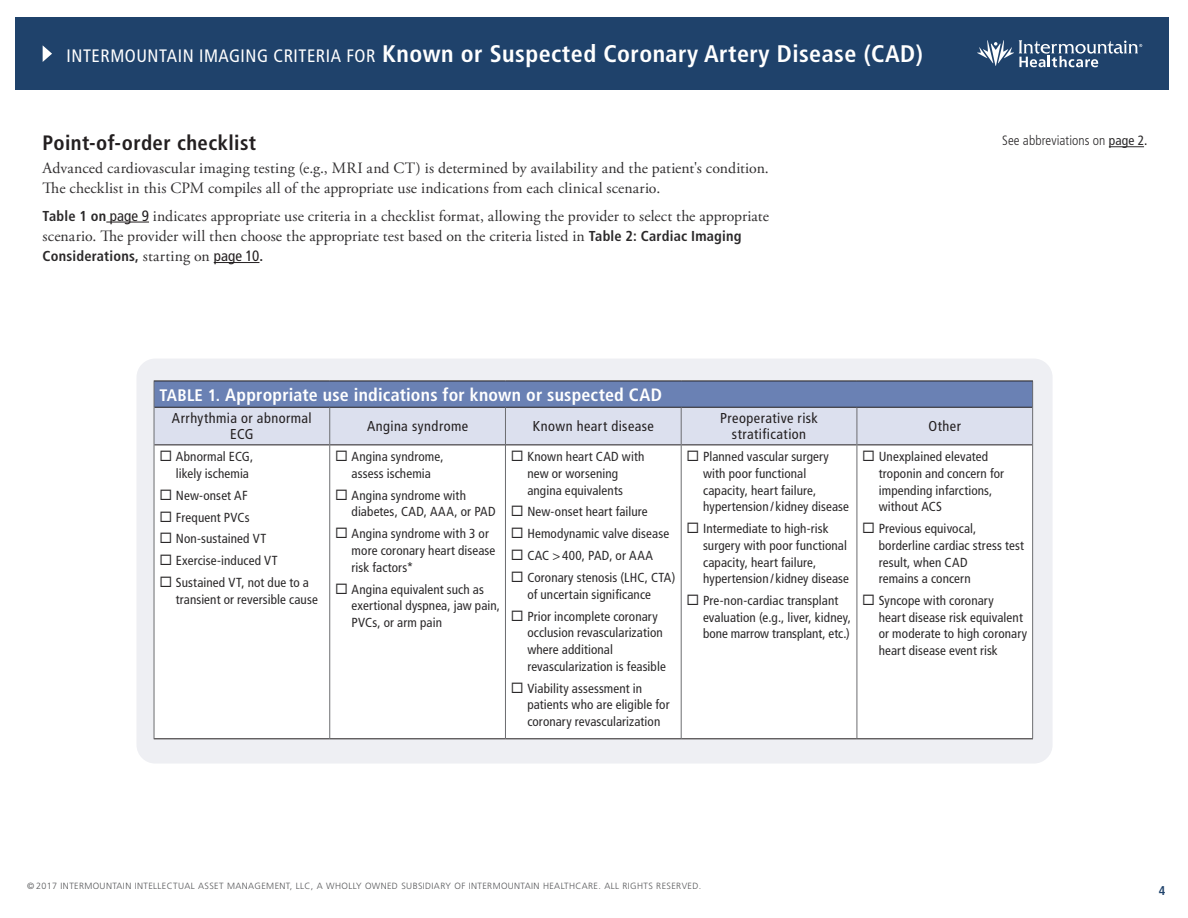
<style>
.page{position:relative;width:1188px;height:918px;background:#fff}
.page>*{position:absolute;margin:0;border:0;box-sizing:border-box;transform-origin:0 0}
.t1{font:700 condensed 24px "Frutiger LT Std";letter-spacing:.02em;color:#fff}
.main_head_2{font:700 condensed 20.85px "Frutiger LT Std";letter-spacing:.02em;color:#231f20}
.table_head_1_-_11_5{font:700 condensed 17.85px "Frutiger LT Std";letter-spacing:.01em;color:#fff}
.main_body_text{font:15.75px/20.2px "Adobe Garamond Pro";letter-spacing:.005em;color:#312f30}
.main_body_text-2{font:700 condensed 14.4px "Frutiger LT Std";letter-spacing:.015em;color:#2b292a}
.table_head_2_-_11_re{font:condensed 14.25px/15.5px "Frutiger LT Std";letter-spacing:.03em;color:#231f20;text-align:center}
.table_main_text{font:300 condensed 13.5px "Frutiger LT Std";letter-spacing:.005em;color:#2b292a}
.t2{font:condensed 13.05px/16.6px "Frutiger LT Std";letter-spacing:.01em;color:#2b292a}
.t3{font:condensed 13.05px "Frutiger LT Std";letter-spacing:.03em;color:#2b292a}
.t4{font:700 condensed 12.75px "Frutiger LT Std";color:#1f426b}
.t5{font:300 9px "Frutiger LT Std";letter-spacing:.04em;color:#57585a}
.s1{font-weight:400;font-size:18px}
.s2{font-family:"Frutiger LT Std";font-weight:700;font-stretch:condensed;font-size:14.4px;color:#2b292a}
.s3{font-family:"Frutiger LT Std";font-stretch:condensed;font-size:15px;color:#231f20}
.s4{font-family:"Adobe Garamond Pro";font-weight:400;font-stretch:normal;font-size:15.75px;color:#312f30}
.s5{font-weight:400;font-size:15px;color:#231f20}
.s6{font-weight:400}
.s7{font-weight:400;font-size:13.8px;color:#231f20}
.s8{font-size:16.65px}
</style>
<div class="page">
<div style="left:15px;top:17px;width:1154px;height:73px;background:#1f426b"></div>
<svg style="left:977px;top:40px;width:165px;height:27px"></svg>
<svg style="left:43px;top:45px;width:9px;height:17px"></svg>
<div style="left:137px;top:359px;width:915px;height:404px;background:#eeeff3;border-radius:18px"></div>
<div style="left:136px;top:359px;width:917px;height:405px;border:2px solid #eeeff3;border-radius:18px"></div>
<hr style="left:106px;top:222px;width:43px;height:1px;background:#231f20">
<hr style="left:214px;top:262px;width:45px;height:1px;background:#231f20">
<div style="left:155px;top:446px;width:877px;height:293px;background:#fff"></div>
<hr style="left:154px;top:445px;width:175px;height:1px;background:#231f20">
<hr style="left:330px;top:445px;width:175px;height:1px;background:#231f20">
<hr style="left:506px;top:445px;width:175px;height:1px;background:#231f20">
<hr style="left:681px;top:445px;width:176px;height:1px;background:#231f20">
<hr style="left:857px;top:445px;width:175px;height:1px;background:#231f20">
<hr style="left:154px;top:739px;width:176px;height:1px;background:#231f20">
<hr style="left:330px;top:739px;width:175px;height:1px;background:#231f20">
<hr style="left:505px;top:739px;width:176px;height:1px;background:#231f20">
<hr style="left:681px;top:739px;width:176px;height:1px;background:#231f20">
<hr style="left:857px;top:739px;width:176px;height:1px;background:#231f20">
<svg style="left:154px;top:381px;width:879px;height:64px;background:#a8b3d0"></svg>
<hr style="left:154px;top:407px;width:1px;height:38px;background:#6c6d70">
<hr style="left:329px;top:408px;width:1px;height:37px;background:#6c6d70">
<hr style="left:505px;top:408px;width:1px;height:37px;background:#6c6d70">
<hr style="left:681px;top:408px;width:1px;height:37px;background:#6c6d70">
<hr style="left:857px;top:408px;width:1px;height:37px;background:#6c6d70">
<hr style="left:1032px;top:407px;width:1px;height:38px;background:#6c6d70">
<hr style="left:154px;top:445px;width:1px;height:294px;background:#6c6d70">
<hr style="left:329px;top:445px;width:1px;height:294px;background:#6c6d70">
<hr style="left:505px;top:445px;width:1px;height:294px;background:#6c6d70">
<hr style="left:681px;top:445px;width:1px;height:294px;background:#6c6d70">
<hr style="left:857px;top:445px;width:1px;height:294px;background:#6c6d70">
<hr style="left:1032px;top:445px;width:1px;height:294px;background:#6c6d70">
<hr style="left:154px;top:380px;width:176px;height:1px;background:#231f20">
<hr style="left:330px;top:380px;width:175px;height:1px;background:#231f20">
<hr style="left:505px;top:380px;width:176px;height:1px;background:#231f20">
<hr style="left:681px;top:380px;width:176px;height:1px;background:#231f20">
<hr style="left:857px;top:380px;width:176px;height:1px;background:#231f20">
<hr style="left:1109px;top:146px;width:35px;height:1px;background:#2b292a">
<svg style="left:161px;top:451px;width:10px;height:10px"></svg>
<svg style="left:161px;top:489px;width:10px;height:11px"></svg>
<svg style="left:161px;top:511px;width:10px;height:11px"></svg>
<svg style="left:161px;top:533px;width:10px;height:10px"></svg>
<svg style="left:161px;top:555px;width:10px;height:10px"></svg>
<svg style="left:161px;top:577px;width:10px;height:10px"></svg>
<svg style="left:336px;top:451px;width:11px;height:10px"></svg>
<svg style="left:336px;top:489px;width:11px;height:11px"></svg>
<svg style="left:336px;top:528px;width:11px;height:10px"></svg>
<svg style="left:336px;top:583px;width:11px;height:11px"></svg>
<svg style="left:512px;top:451px;width:10px;height:10px"></svg>
<svg style="left:512px;top:506px;width:10px;height:10px"></svg>
<svg style="left:512px;top:528px;width:10px;height:10px"></svg>
<svg style="left:512px;top:550px;width:10px;height:10px"></svg>
<svg style="left:512px;top:571px;width:10px;height:11px"></svg>
<svg style="left:512px;top:610px;width:10px;height:11px"></svg>
<svg style="left:512px;top:682px;width:10px;height:11px"></svg>
<svg style="left:688px;top:451px;width:10px;height:10px"></svg>
<svg style="left:688px;top:523px;width:10px;height:10px"></svg>
<svg style="left:688px;top:595px;width:10px;height:10px"></svg>
<svg style="left:863px;top:451px;width:11px;height:10px"></svg>
<svg style="left:863px;top:523px;width:11px;height:10px"></svg>
<svg style="left:863px;top:595px;width:11px;height:10px"></svg>
<h1 class="t1" style="left:67px;top:39px;width:858px"><span class="s1">INTERMOUNTAIN IMAGING CRITERIA FOR</span> Known or Suspected Coronary Artery Disease (CAD)</h1>
<p class="main_head_2" style="left:43px;top:130px;width:215px">Point-of-order checklist</p>
<p class="main_body_text" style="left:43px;top:158px;width:728px">Advanced cardiovascular imaging testing (e.g., MRI and CT) is determined by availability and the patient's condition.<br>The checklist in this CPM compiles all of the appropriate use indications from each clinical scenario.</p>
<p class="main_body_text" style="left:43px;top:206px;width:728px"><span class="s2">Table 1 on</span> <span class="s3">page 9</span> indicates appropriate use criteria in a checklist format, allowing the provider to select the appropriate scenario. The provider will then choose the appropriate test based on the criteria listed in <span class="s2">Table 2: Cardiac Imaging</span></p>
<p class="main_body_text-2" style="left:43px;top:248px;width:222px">Considerations, <span class="s4">starting on</span> <span class="s5">page 10</span>.</p>
<p class="table_main_text" style="left:1002px;top:133px;width:145px">See abbreviations on <span class="s6">page 2</span><span class="s7">.</span></p>
<p class="table_head_1_-_11_5" style="left:159px;top:384px;width:504px"><span class="s8">TABLE 1.</span> Appropriate use indications for known or suspected CAD</p>
<p class="table_head_2_-_11_re" style="left:172px;top:411px;width:141px">Arrhythmia or abnormal<br>ECG</p>
<p class="table_head_2_-_11_re" style="left:367px;top:419px;width:103px">Angina syndrome</p>
<p class="table_head_2_-_11_re" style="left:533px;top:419px;width:123px">Known heart disease</p>
<p class="table_head_2_-_11_re" style="left:720px;top:411px;width:99px">Preoperative risk stratification</p>
<p class="table_head_2_-_11_re" style="left:929px;top:419px;width:34px">Other</p>
<p class="t2" style="left:176px;top:448px;width:79px">Abnormal ECG, likely ischemia</p>
<p class="t2" style="left:176px;top:487px;width:73px">New-onset AF</p>
<p class="t2" style="left:176px;top:509px;width:75px">Frequent PVCs</p>
<p class="t2" style="left:176px;top:531px;width:92px">Non-sustained VT</p>
<p class="t2" style="left:176px;top:553px;width:103px">Exercise-induced VT</p>
<p class="t2" style="left:176px;top:574px;width:144px">Sustained VT, not due to a transient or reversible cause</p>
<p class="t2" style="left:352px;top:448px;width:93px">Angina syndrome, assess ischemia</p>
<p class="t2" style="left:352px;top:487px;width:146px">Angina syndrome with diabetes, CAD, AAA, or PAD</p>
<p class="t2" style="left:352px;top:526px;width:145px">Angina syndrome with 3 or more coronary heart disease risk factors*</p>
<p class="t2" style="left:352px;top:581px;width:150px">Angina equivalent such as exertional dyspnea, jaw pain,<br>PVCs, or arm pain</p>
<p class="t2" style="left:527px;top:448px;width:119px">Known heart CAD with new or worsening angina equivalents</p>
<p class="t2" style="left:527px;top:504px;width:122px">New-onset heart failure</p>
<p class="t2" style="left:527px;top:526px;width:143px">Hemodynamic valve disease</p>
<p class="t3" style="left:527px;top:548px;width:127px">CAC &gt;400, PAD, or AAA</p>
<p class="t2" style="left:527px;top:569px;width:150px">Coronary stenosis (LHC, CTA) of uncertain significance</p>
<p class="t2" style="left:527px;top:608px;width:140px">Prior incomplete coronary occlusion revascularization where additional revascularization is feasible</p>
<p class="t2" style="left:527px;top:680px;width:144px">Viability assessment in patients who are eligible for coronary revascularization</p>
<p class="t2" style="left:703px;top:448px;width:148px">Planned vascular surgery with poor functional capacity, heart failure, hypertension / kidney disease</p>
<p class="t2" style="left:703px;top:520px;width:148px">Intermediate to high-risk surgery with poor functional capacity, heart failure, hypertension / kidney disease</p>
<p class="t2" style="left:703px;top:592px;width:149px">Pre-non-cardiac transplant evaluation (e.g., liver, kidney, bone marrow transplant, etc.)</p>
<p class="t2" style="left:879px;top:448px;width:127px">Unexplained elevated troponin and concern for impending infarctions, without ACS</p>
<p class="t2" style="left:879px;top:520px;width:147px">Previous equivocal, borderline cardiac stress test result, when CAD<br>remains a concern</p>
<p class="t2" style="left:879px;top:592px;width:150px">Syncope with coronary<br>heart disease risk equivalent or moderate to high coronary heart disease event risk</p>
<p class="t5" style="left:27px;top:881px;width:676px">© 2017 INTERMOUNTAIN INTELLECTUAL ASSET MANAGEMENT, LLC, A WHOLLY OWNED SUBSIDIARY OF INTERMOUNTAIN HEALTHCARE. ALL RIGHTS RESERVED.</p>
<p class="t4" style="left:1159px;top:883px;width:8px">4</p>
</div>
